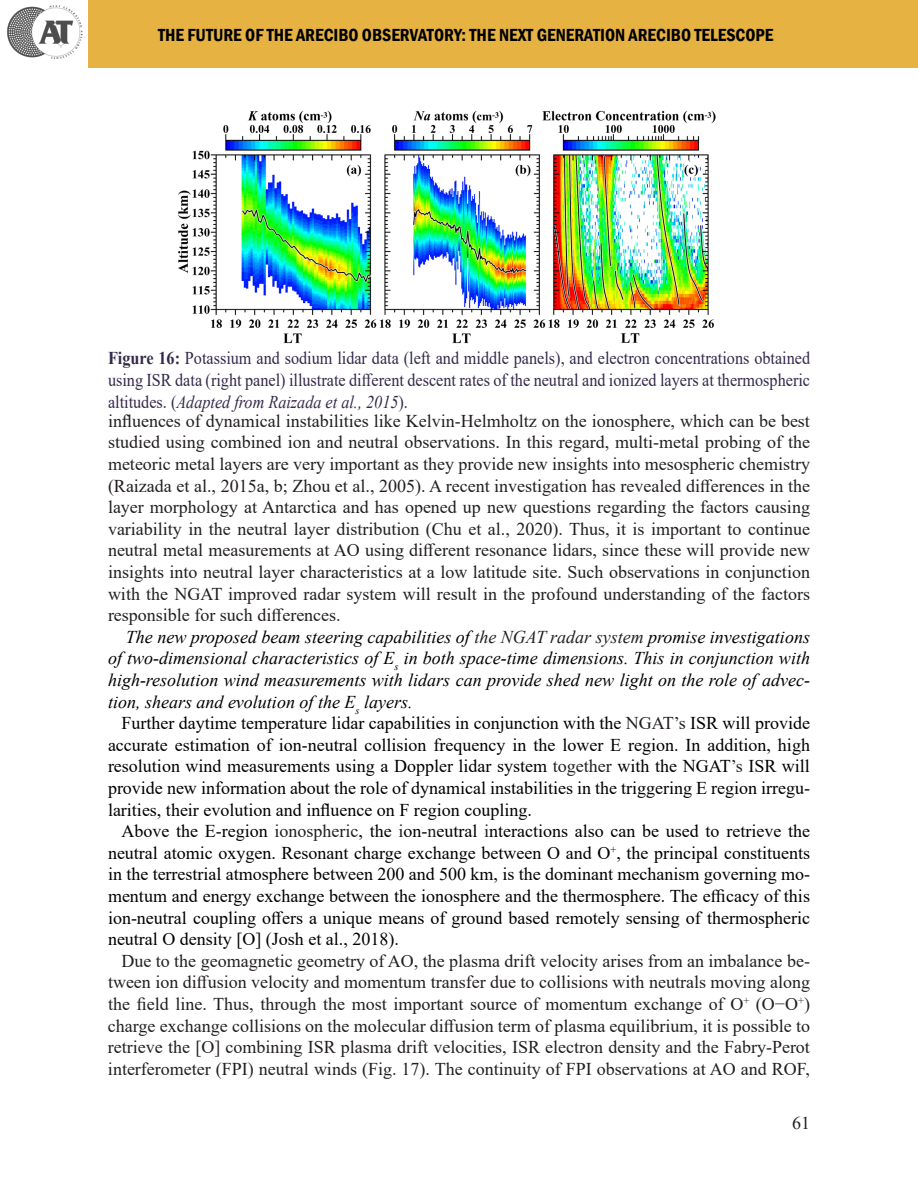
<style>
.page{position:relative;width:918px;height:1188px;background:#fff}
.page>*{position:absolute;margin:0;border:0;box-sizing:border-box;transform-origin:0 0}
.t1{font:18px/21.6px "Times New Roman";color:#231f20;text-align:justify}
.t2{font:18px/21.6px "Times New Roman";color:#000;text-align:justify}
.t3{font:italic 18px/21.6px "Times New Roman";color:#000;text-align:justify}
.t4{font:18px/21.6px "Times New Roman";color:#34294b;text-align:justify;scale:.9 1}
.t5{font:600 condensed 18px "Franklin Gothic";color:#000}
.s1{font-weight:700}
.s2{font-style:italic}
.s3{color:#231f20}
</style>
<div class="page">
<div style="left:0;top:0;width:918px;height:68px;background:#e6b241"></div>
<img style="left:0;top:0;width:87px;height:68px">
<img style="left:178px;top:110px;width:538px;height:234px">
<p class="t5" style="left:158px;top:23px;width:617px">THE FUTURE OF THE ARECIBO OBSERVATORY: THE NEXT GENERATION ARECIBO TELESCOPE</p>
<p class="t4" style="left:108px;top:347px;width:782px"><span class="s1">Figure 16:</span> Potassium and sodium lidar data (left and middle panels), and electron concentrations obtained using ISR data (right panel) illustrate different descent rates of the neutral and ionized layers at thermospheric altitudes. (<span class="s2">Adapted from Raizada et al., 2015</span>).</p>
<p class="t1" style="left:108px;top:409px;width:704px">influences of dynamical instabilities like Kelvin-Helmholtz on the ionosphere, which can be best studied using combined ion and neutral observations. In this regard, multi-metal probing of the meteoric metal layers are very important as they provide new insights into mesospheric chemistry (Raizada et al., 2015a, b; Zhou et al., 2005). A recent investigation has revealed differences in the layer morphology at Antarctica and has opened up new questions regarding the factors causing variability in the neutral layer distribution (Chu et al., 2020). Thus, it is important to continue neutral metal measurements at AO using different resonance lidars, since these will provide new insights into neutral layer characteristics at a low latitude site. Such observations in conjunction with the NGAT improved radar system will result in the profound understanding of the factors responsible for such differences.</p>
<p class="t3" style="left:108px;top:626px;width:704px;text-indent:18px">The new proposed beam steering capabilities of <span class="s3">the NGAT radar system</span> promise investigations of two-dimensional characteristics of E<sub>s</sub> in both space-time dimensions. This in conjunction with high-resolution wind measurements with lidars can provide shed new light on the role of advec&shy;tion, shears and evolution of the E<sub>s</sub> layers.</p>
<p class="t2" style="left:108px;top:712px;width:704px;text-indent:14px">Further daytime temperature lidar capabilities in conjunction with the <span class="s3">NGAT’s</span> ISR will provide accurate estimation of ion-neutral collision frequency in the lower E region. In addition, high resolution wind measurements using a Doppler lidar system <span class="s3">together</span> with the NGAT<span class="s3">’s</span> ISR will provide new information about the role of dynamical instabilities in the triggering E region irregu&shy;larities, their evolution and influence on F region coupling.</p>
<p class="t2" style="left:108px;top:820px;width:704px;text-indent:14px">Above the E-region <span class="s3">ionospheric</span>, the <span class="s3">i</span>on-<span class="s3">n</span>eutral <span class="s3">i</span>nteractions also can be used to retrieve the neutral atomic oxygen. Resonant charge exchange between O and O<sup>+</sup>, the principal constituents in the terrestrial atmosphere between 200 and 500 km, is the dominant mechanism governing mo&shy;mentum and energy exchange between the ionosphere and the thermosphere. The efficacy of this ion-neutral coupling offers a unique means of ground based remotely sensing of thermospheric neutral O density [O] (Josh et al., 2018).</p>
<p class="t1" style="left:108px;top:949px;width:704px;text-indent:14px">Due to the geomagnetic geometry of AO, the plasma drift velocity arises from an imbalance be&shy;tween ion diffusion velocity and momentum transfer due to collisions with neutrals moving along the field line. Thus, through the most important source of momentum exchange of O<sup>+</sup> (O−O<sup>+</sup>) charge exchange collisions on the molecular diffusion term of plasma equilibrium, it is possible to retrieve the [O] combining ISR plasma drift velocities, ISR electron density and the Fabry-Perot interferometer (FPI) neutral winds (Fig. 17). The continuity of FPI observations at AO and ROF,</p>
<p class="t1" style="left:792px;top:1111px;width:19px">61</p>
</div>
